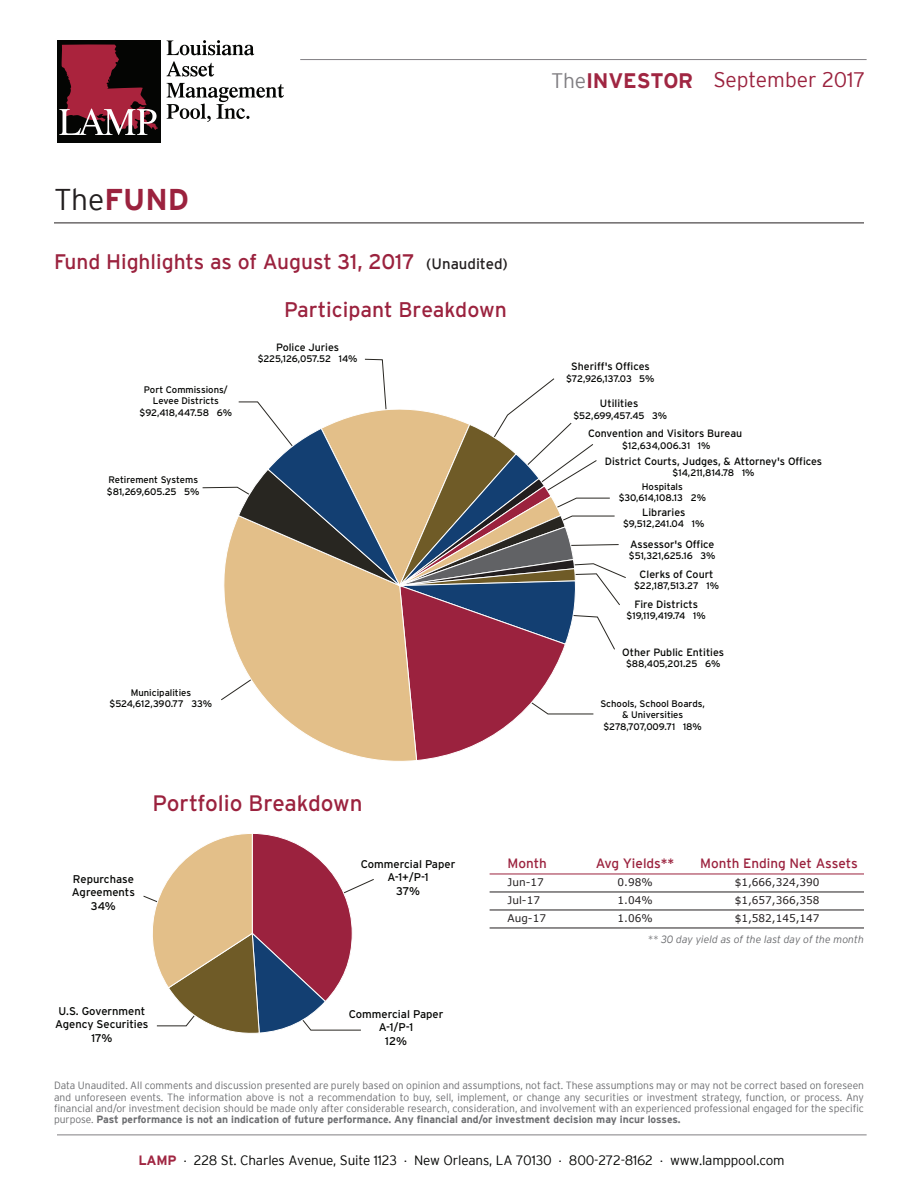
<style>
.page{position:relative;width:918px;height:1188px;background:#fff}
.page>*{position:absolute;margin:0;border:0;box-sizing:border-box;transform-origin:0 0}
.t1{font:700 30px "Interstate";color:#9b223e}
.t2{font:22.35px "Interstate";color:#9b223e}
.t3{font:21.15px "Interstate";color:#9b223e}
.t4{font:21px "Interstate";color:#9b223e}
.t5{font:300 21px "Interstate";color:#9b223e}
.t6{font:700 21px "Interstate";letter-spacing:-.01em;color:#a02642}
.t7{font:300 13.5px "Interstate";letter-spacing:-.015em;color:#040503}
.t8{font:13.5px "Interstate";color:#9b223e}
.t9{font:11.25px/13.5px "Interstate";color:#040503;text-align:center}
.t10{font:10.65px "Interstate";color:#040503}
.t11{font:300 10.5px/11.2px "Interstate";color:#6c6d70;text-align:justify}
.t12{font:10.5px "Verdana";color:#231f20}
.t13{font:italic 300 10.5px "Interstate";color:#6c6d70}
.t14{font:9.45px/11.4px "Interstate";letter-spacing:-.005em;color:#040503;text-align:center}
.t15{font:9.45px "Interstate";letter-spacing:-.035em;color:#040503}
.s1{font-weight:300;color:#231f20}
.s2{font-size:15px;color:#231f20}
.s3{font-weight:300;color:#817f83}
.s4{font-weight:700}
.s5{font-weight:700;color:#a02642}
.s6{font-size:7.5px}
</style>
<div class="page">
<div style="left:57px;top:40px;width:104px;height:102px;background:#040503"></div>
<svg style="left:59px;top:44px;width:99px;height:91px"></svg>
<svg style="left:167px;top:40px;width:87px;height:15px"></svg>
<svg style="left:166px;top:61px;width:48px;height:16px"></svg>
<svg style="left:167px;top:83px;width:117px;height:39px"></svg>
<hr style="left:300px;top:59px;width:567px;height:1px;background:#817f83">
<hr style="left:57px;top:1135px;width:810px;height:1px;background:#817f83">
<hr style="left:490px;top:874px;width:374px;height:1px;background:#9b223e">
<hr style="left:490px;top:892px;width:374px;height:1px;background:#231f20">
<hr style="left:490px;top:910px;width:374px;height:1px;background:#231f20">
<hr style="left:490px;top:928px;width:374px;height:1px;background:#231f20">
<hr style="left:54px;top:223px;width:810px;height:1px;background:#231f20">
<svg style="left:202px;top:358px;width:395px;height:131px"></svg>
<svg style="left:221px;top:521px;width:16px;height:180px"></svg>
<svg style="left:237px;top:403px;width:357px;height:358px"></svg>
<svg style="left:143px;top:833px;width:231px;height:201px"></svg>
<h1 class="t1" style="left:54px;top:183px;width:136px"><span class="s1">The</span>FUND</h1>
<h3 class="t4" style="left:54px;top:250px;width:455px">Fund Highlights as of August 31, 2017 <span class="s2">(Unaudited)</span></h3>
<h3 class="t3" style="left:284px;top:297px;width:224px">Participant Breakdown</h3>
<p class="t14" style="left:140px;top:384px;width:94px">Port Commissions/<br>Levee Districts $92,418,447.58 6%</p>
<p class="t14" style="left:107px;top:474px;width:94px;text-align:left">Retirement Systems $81,269,605.25 5%</p>
<p class="t10" style="left:276px;top:341px;width:65px">Police Juries</p>
<p class="t14" style="left:258px;top:353px;width:101px">$225,126,057.52 14%</p>
<p class="t14" style="left:110px;top:687px;width:104px">Municipalities $524,612,390.77 33%</p>
<h2 class="t2" style="left:153px;top:791px;width:212px">Portfolio Breakdown</h2>
<h3 class="t6" style="left:551px;top:69px;width:144px"><span class="s3">The</span>INVESTOR</h3>
<h3 class="t5" style="left:713px;top:68px;width:154px">September 2017</h3>
<p class="t10" style="left:571px;top:360px;width:80px">Sheriff's Offices</p>
<p class="t15" style="left:566px;top:373px;width:90px">$72,926,137.03 5%</p>
<p class="t10" style="left:600px;top:398px;width:40px">Utilities</p>
<p class="t14" style="left:573px;top:410px;width:95px">$52,699,457.45 3%</p>
<p class="t10" style="left:588px;top:428px;width:156px">Convention and Visitors Bureau</p>
<p class="t14" style="left:622px;top:440px;width:90px">$12,634,006.31 1%</p>
<p class="t10" style="left:605px;top:455px;width:219px">District Courts, Judges, &amp; Attorney's Offices</p>
<p class="t14" style="left:673px;top:467px;width:84px">$14,211,814.78 1%</p>
<p class="t14" style="left:619px;top:481px;width:89px">Hospitals $30,614,108.13 2%</p>
<p class="t10" style="left:642px;top:506px;width:45px">Libraries</p>
<p class="t14" style="left:623px;top:518px;width:83px">$9,512,241.04 1%</p>
<p class="t10" style="left:630px;top:538px;width:86px">Assessor's Office</p>
<p class="t14" style="left:629px;top:550px;width:88px">$51,321,625.16 3%</p>
<p class="t10" style="left:640px;top:568px;width:75px">Clerks of Court</p>
<p class="t14" style="left:634px;top:580px;width:86px">$22,187,513.27 1%</p>
<p class="t10" style="left:634px;top:598px;width:65px">Fire Districts</p>
<p class="t14" style="left:627px;top:610px;width:81px">$19,119,419.74 1%</p>
<p class="t10" style="left:622px;top:646px;width:103px">Other Public Entities</p>
<p class="t14" style="left:626px;top:658px;width:96px">$88,405,201.25 6%</p>
<p class="t14" style="left:600px;top:698px;width:106px">Schools, School Boards, &amp; Universities $278,707,009.71 18%</p>
<p class="t9" style="left:72px;top:872px;width:65px">Repurchase<br>Agreements<br>34%</p>
<p class="t9" style="left:361px;top:857px;width:96px">Commercial Paper<br>A-1+/P-1<br>37%</p>
<p class="t9" style="left:55px;top:1004px;width:95px">U.S. Government<br>Agency Securities<br>17%</p>
<p class="t9" style="left:349px;top:1007px;width:96px">Commercial Paper<br>A-1/P-1<br>12%</p>
<p class="t8" style="left:508px;top:855px;width:41px">Month</p>
<p class="t8" style="left:596px;top:855px;width:80px">Avg Yields**</p>
<p class="t8" style="left:700px;top:855px;width:159px">Month Ending Net Assets</p>
<p class="t12" style="left:508px;top:875px;width:38px">Jun-17</p>
<p class="t12" style="left:618px;top:875px;width:37px">0.98%</p>
<p class="t12" style="left:735px;top:875px;width:86px">$1,666,324,390</p>
<p class="t12" style="left:508px;top:893px;width:34px">Jul-17</p>
<p class="t12" style="left:618px;top:893px;width:37px">1.04%</p>
<p class="t12" style="left:735px;top:893px;width:86px">$1,657,366,358</p>
<p class="t12" style="left:508px;top:911px;width:40px">Aug-17</p>
<p class="t12" style="left:618px;top:911px;width:37px">1.06%</p>
<p class="t12" style="left:735px;top:911px;width:86px">$1,582,145,147</p>
<p class="t13" style="left:648px;top:933px;width:218px">** 30 day yield as of the last day of the month</p>
<p class="t11" style="left:54px;top:1080px;width:812px">Data Unaudited. All comments and discussion presented are purely based on opinion and assumptions, not fact. These assumptions may or may not be correct based on foreseen and unforeseen events. The information above is not a recommendation to buy, sell, implement, or change any securities or investment strategy, function, or process. Any financial and/or investment decision should be made only after considerable research, consideration, and involvement with an experienced professional engaged for the specific purpose. <span class="s4">Past performance is not an indication of future performance. Any financial and/or investment decision may incur losses.</span></p>
<p class="t7" style="left:138px;top:1153px;width:648px"><span class="s5">LAMP</span> <span class="s6">•</span> 228 St. Charles Avenue, Suite 1123 <span class="s6">•</span> New Orleans, LA 70130 <span class="s6">•</span> 800-272-8162 <span class="s6">•</span> www.lamppool.com</p>
</div>
